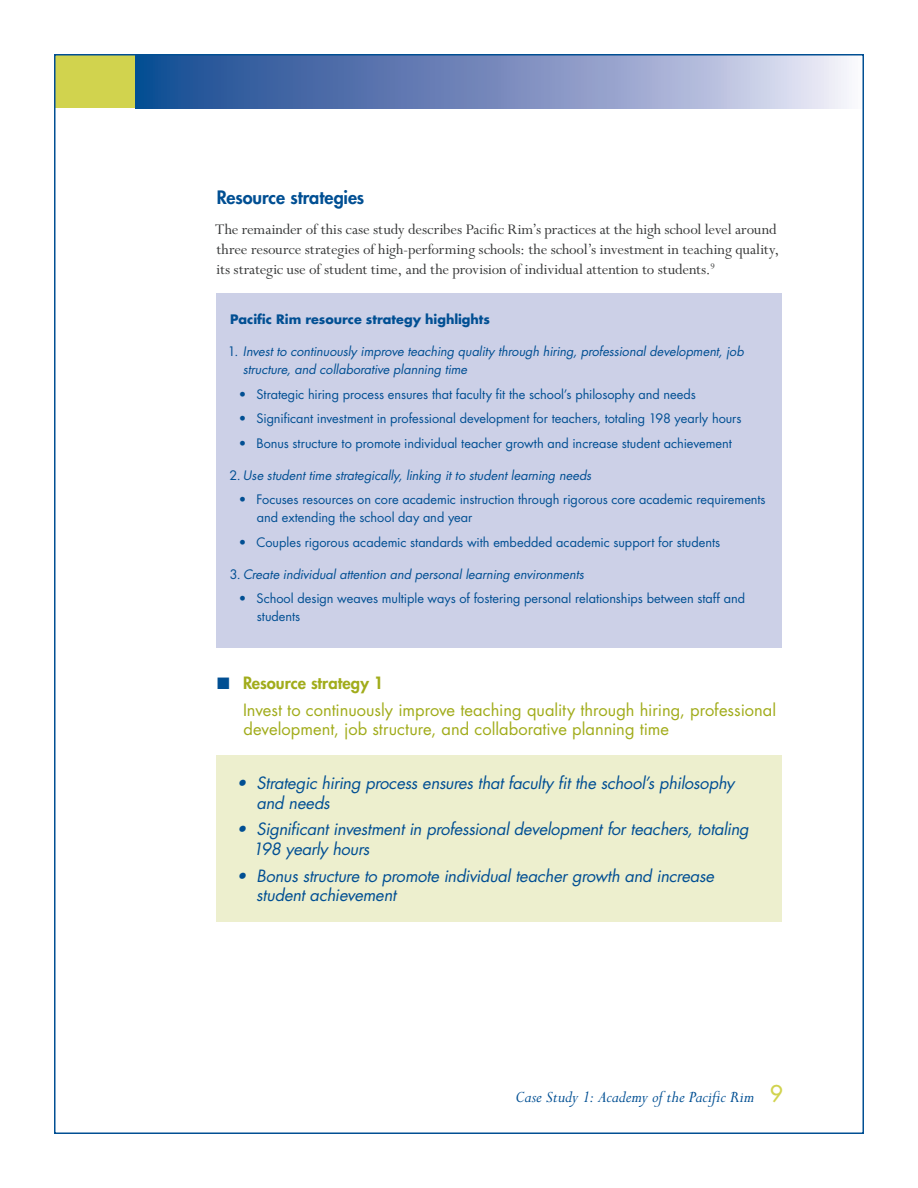
<style>
.page{position:relative;width:918px;height:1188px;background:#fff}
.page>*{position:absolute;margin:0;border:0;box-sizing:border-box;transform-origin:0 0}
.t1{font:italic 18px "Perpetua Std";letter-spacing:-.005em;color:#014f93}
.t2{font:800 18px "Futura Std";letter-spacing:-.005em;color:#014f93}
.t3{font:16.5px/19.8px "Perpetua Std";letter-spacing:-.005em;color:#363737}
.t4{font:italic 16.5px/19.8px "Futura Std";letter-spacing:-.015em;color:#014f93}
.t5{font:16.5px/26.5px "Futura Std";color:#a1ac1b}
.t6{font:12.75px/18px "Futura Std";color:#014f93}
.t7{font:italic 12.75px/18px "Futura Std";letter-spacing:-.005em;color:#014f93}
.t8{font:700 12.75px "Futura Std";letter-spacing:-.005em;color:#014f93}
.s1{font-style:normal}
.s2{color:#014f93}
.s3{font-weight:800}
.s4{font-family:"Futura Std";font-weight:500;font-style:normal;font-size:22.5px;color:#d1d34e}
</style>
<div class="page">
<svg style="left:135px;top:57px;width:712px;height:51px;background:#7990bf"></svg>
<div style="left:54px;top:54px;width:81px;height:54px;background:#d1d34e"></div>
<div style="left:216px;top:294px;width:566px;height:354px;background:#ccd0e7"></div>
<div style="left:216px;top:755px;width:566px;height:167px;background:#edefce"></div>
<h1 class="t2" style="left:217px;top:186px;width:149px">Resource strategies</h1>
<p class="t3" style="left:215px;top:220px;width:566px">The remainder of this case study describes Pacific Rim’s practices at the high school level around three resource strategies of high-performing schools: the school’s investment in teaching quality, its strategic use of student time, and the provision of individual attention to students.<sup>9</sup></p>
<p class="t8" style="left:230px;top:311px;width:261px">Pacific Rim resource strategy highlights</p>
<p class="t7" style="left:243px;top:342px;width:502px;text-indent:-15px"><span class="s1">1.</span> Invest to continuously improve teaching quality through hiring, professional development, job structure, and collaborative planning time</p>
<p class="t6" style="left:239px;top:385px;width:458px">• Strategic hiring process ensures that faculty fit the school’s philosophy and needs</p>
<p class="t6" style="left:239px;top:410px;width:504px">• Significant investment in professional development for teachers, totaling 198 yearly hours</p>
<p class="t6" style="left:239px;top:435px;width:494px">• Bonus structure to promote individual teacher growth and increase student achievement</p>
<p class="t7" style="left:229px;top:466px;width:363px"><span class="s1">2.</span> Use student time strategically, linking it to student learning needs</p>
<p class="t6" style="left:257px;top:491px;width:510px;text-indent:-18px">• Focuses resources on core academic instruction through rigorous core academic requirements and extending the school day and year</p>
<p class="t6" style="left:239px;top:534px;width:483px">• Couples rigorous academic standards with embedded academic support for students</p>
<p class="t7" style="left:230px;top:565px;width:356px"><span class="s1">3.</span> Create individual attention and personal learning environments</p>
<p class="t6" style="left:257px;top:590px;width:490px;text-indent:-18px">• School design weaves multiple ways of fostering personal relationships between staff and students</p>
<p class="t5" style="left:243px;top:670px;width:535px;text-indent:-26px"><span class="s2">■</span> <span class="s3">Resource strategy 1<br></span>Invest to continuously improve teaching quality through hiring, professional</p>
<p class="t5" style="left:244px;top:716px;width:427px">development, job structure, and collaborative planning time</p>
<p class="t4" style="left:257px;top:773px;width:479px;text-indent:-20px">• Strategic hiring process ensures that faculty fit the school’s philosophy and needs</p>
<p class="t4" style="left:253px;top:819px;width:498px;text-indent:-16px">• Significant investment in professional development for teachers, totaling<br>198 yearly hours</p>
<p class="t4" style="left:256px;top:866px;width:459px;text-indent:-20px">• Bonus structure to promote individual teacher growth and increase student achievement</p>
<h1 class="t1" style="left:516px;top:1087px;width:269px">Case Study 1: Academy of the Pacific Rim <span class="s4">9</span></h1>
</div>
